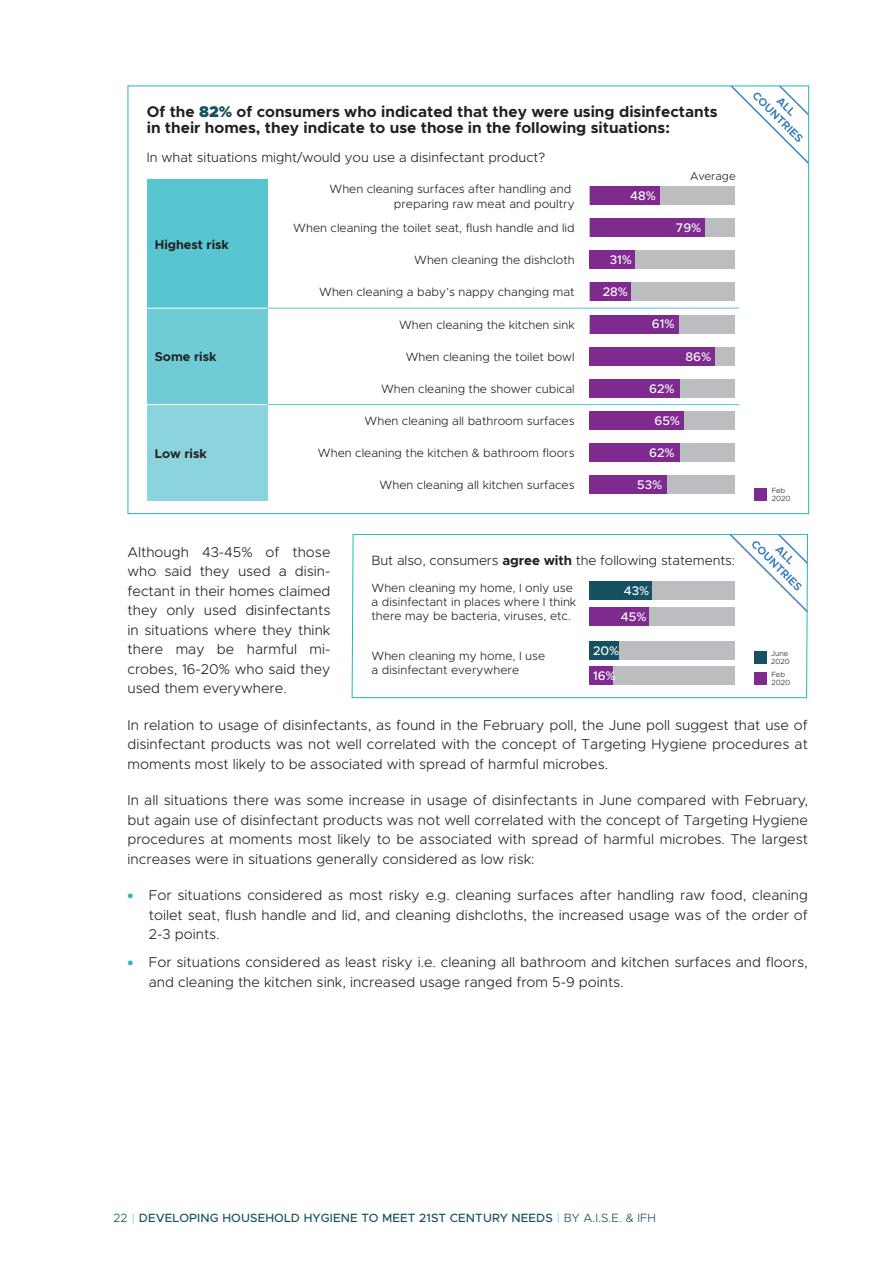
<style>
.page{position:relative;width:893px;height:1263px;background:#fff}
.page>*{position:absolute;margin:0;border:0;box-sizing:border-box;transform-origin:0 0}
.t1{font:700 15.6px/16.4px "Metropolis";color:#231f20}
.t2{font:300 14.25px/19.5px "Metropolis";color:#231f20;text-align:justify}
.t3{font:300 13.5px "Metropolis";color:#231f20}
.t4{font:700 12.75px "Metropolis";color:#231f20}
.t5{font:500 12.6px/25.3px "Metropolis";color:#fff}
.t6{font:300 12px/14.4px "Metropolis";color:#231f20}
.t7{font:500 12px "Metropolis";letter-spacing:.01em;color:#145061}
.t8{font:300 11.4px "Metropolis";color:#231f20}
.t9{font:300 7.5px/7.6px "Metropolis";color:#231f20}
.s1{font-weight:900;color:#145061}
.s2{font-family:"Montserrat";font-weight:900;color:#25b6b9}
.s3{font-weight:700}
.s4{font-weight:300}
.s5{font-weight:300;color:#57c6d1}
</style>
<div class="page">
<svg style="left:732px;top:88px;width:75px;height:75px"></svg>
<div style="left:147px;top:180px;width:120px;height:128px;background:#57c6d1"></div>
<div style="left:147px;top:308px;width:120px;height:97px;background:#6fccd6"></div>
<div style="left:147px;top:405px;width:120px;height:96px;background:#8cd4dd"></div>
<hr style="left:267px;top:404px;width:324px;height:1px;background:#57c6d1">
<hr style="left:591px;top:404px;width:148px;height:1px;background:#57c6d1">
<hr style="left:267px;top:308px;width:324px;height:1px;background:#57c6d1">
<hr style="left:591px;top:308px;width:148px;height:1px;background:#57c6d1">
<hr style="left:147px;top:308px;width:120px;height:1px;background:#fff">
<hr style="left:147px;top:404px;width:120px;height:1px;background:#fff">
<div style="left:590px;top:186px;width:145px;height:19px;background:#bcbdc0"></div>
<div style="left:590px;top:186px;width:69px;height:19px;background:#7f2a8f"></div>
<div style="left:590px;top:218px;width:145px;height:19px;background:#bcbdc0"></div>
<div style="left:590px;top:218px;width:115px;height:19px;background:#7f2a8f"></div>
<div style="left:590px;top:250px;width:145px;height:19px;background:#bcbdc0"></div>
<div style="left:590px;top:250px;width:45px;height:19px;background:#7f2a8f"></div>
<div style="left:590px;top:282px;width:145px;height:19px;background:#bcbdc0"></div>
<div style="left:590px;top:282px;width:40px;height:19px;background:#7f2a8f"></div>
<div style="left:590px;top:315px;width:145px;height:19px;background:#bcbdc0"></div>
<div style="left:590px;top:315px;width:88px;height:19px;background:#7f2a8f"></div>
<div style="left:590px;top:347px;width:145px;height:19px;background:#bcbdc0"></div>
<div style="left:590px;top:347px;width:125px;height:19px;background:#7f2a8f"></div>
<div style="left:590px;top:379px;width:145px;height:19px;background:#bcbdc0"></div>
<div style="left:590px;top:379px;width:90px;height:19px;background:#7f2a8f"></div>
<div style="left:590px;top:411px;width:145px;height:19px;background:#bcbdc0"></div>
<div style="left:590px;top:411px;width:94px;height:19px;background:#7f2a8f"></div>
<div style="left:590px;top:443px;width:145px;height:19px;background:#bcbdc0"></div>
<div style="left:590px;top:443px;width:90px;height:19px;background:#7f2a8f"></div>
<div style="left:590px;top:475px;width:145px;height:19px;background:#bcbdc0"></div>
<div style="left:590px;top:475px;width:77px;height:19px;background:#7f2a8f"></div>
<div style="left:754px;top:488px;width:13px;height:13px;background:#7f2a8f"></div>
<svg style="left:352px;top:534px;width:456px;height:164px"></svg>
<div style="left:589px;top:581px;width:146px;height:19px;background:#bcbdc0"></div>
<div style="left:589px;top:607px;width:146px;height:19px;background:#bcbdc0"></div>
<div style="left:589px;top:607px;width:60px;height:19px;background:#7f2a8f"></div>
<div style="left:589px;top:581px;width:63px;height:19px;background:#155162"></div>
<div style="left:589px;top:641px;width:146px;height:19px;background:#bcbdc0"></div>
<div style="left:589px;top:666px;width:146px;height:19px;background:#bcbdc0"></div>
<div style="left:589px;top:666px;width:24px;height:19px;background:#7f2a8f"></div>
<div style="left:589px;top:641px;width:29px;height:19px;background:#155162"></div>
<div style="left:754px;top:651px;width:13px;height:13px;background:#155162"></div>
<div style="left:754px;top:672px;width:13px;height:13px;background:#7f2a8f"></div>
<p class="t1" style="left:147px;top:103px;width:572px">Of the <span class="s1">82%</span> of consumers who indicated that they were using disinfectants in their homes, they indicate to use those in the following situations:</p>
<p class="t3" style="left:147px;top:149px;width:400px">In what situations might/would you use a disinfectant product?</p>
<p class="t4" style="left:155px;top:236px;width:76px">Highest risk</p>
<p class="t4" style="left:155px;top:349px;width:63px">Some risk</p>
<p class="t4" style="left:155px;top:445px;width:53px">Low risk</p>
<p class="t6" style="left:330px;top:182px;width:247px;text-align:right">When cleaning surfaces after handling and preparing raw meat and poultry</p>
<p class="t6" style="left:293px;top:221px;width:283px">When cleaning the toilet seat, flush handle and lid</p>
<p class="t6" style="left:414px;top:253px;width:162px">When cleaning the dishcloth</p>
<p class="t6" style="left:319px;top:285px;width:257px">When cleaning a baby’s nappy changing mat</p>
<p class="t6" style="left:399px;top:317px;width:177px">When cleaning the kitchen sink</p>
<p class="t6" style="left:406px;top:349px;width:170px">When cleaning the toilet bowl</p>
<p class="t6" style="left:381px;top:382px;width:195px">When cleaning the shower cubical</p>
<p class="t6" style="left:365px;top:414px;width:212px">When cleaning all bathroom surfaces</p>
<p class="t6" style="left:318px;top:446px;width:258px">When cleaning the kitchen &amp; bathroom floors</p>
<p class="t6" style="left:380px;top:478px;width:197px">When cleaning all kitchen surfaces</p>
<p class="t5" style="left:630px;top:183px;width:27px">48%</p>
<p class="t5" style="left:610px;top:247px;width:24px">31%</p>
<p class="t5" style="left:603px;top:279px;width:27px">28%</p>
<p class="t8" style="left:690px;top:169px;width:47px">Average</p>
<p class="t5" style="left:676px;top:215px;width:27px">79%</p>
<p class="t5" style="left:652px;top:311px;width:24px">61%</p>
<p class="t5" style="left:686px;top:344px;width:27px">86%</p>
<p class="t5" style="left:649px;top:376px;width:27px">62%</p>
<p class="t5" style="left:654px;top:408px;width:27px">65%</p>
<p class="t5" style="left:649px;top:440px;width:27px">62%</p>
<p class="t5" style="left:637px;top:472px;width:27px">53%</p>
<p class="t9" style="left:772px;top:487px;width:20px">Feb<br>2020</p>
<p class="t2" style="left:128px;top:542px;width:204px">Although 43-45% of those who said they used a disin&shy;fectant in their homes claimed they only used disinfectants in situations where they think there may be harmful mi&shy;crobes, 16-20% who said they used them everywhere.</p>
<p class="t2" style="left:128px;top:715px;width:682px">In relation to usage of disinfectants, as found in the February poll, the June poll suggest that use of disinfectant products was not well correlated with the concept of Targeting Hygiene procedures at moments most likely to be associated with spread of harmful microbes.</p>
<p class="t2" style="left:128px;top:791px;width:682px">In all situations there was some increase in usage of disinfectants in June compared with February, but again use of disinfectant products was not well correlated with the concept of Targeting Hygiene procedures at moments most likely to be associated with spread of harmful microbes. The largest increases were in situations generally considered as low risk:</p>
<p class="t2" style="left:149px;top:886px;width:661px;text-indent:-21px"><span class="s2">•</span> For situations considered as most risky e.g. cleaning surfaces after handling raw food, cleaning toilet seat, flush handle and lid, and cleaning dishcloths, the increased usage was of the order of 2-3 points.</p>
<p class="t2" style="left:149px;top:953px;width:661px;text-indent:-21px"><span class="s2">•</span> For situations considered as least risky i.e. cleaning all bathroom and kitchen surfaces and floors, and cleaning the kitchen sink, increased usage ranged from 5-9 points.</p>
<p class="t3" style="left:372px;top:552px;width:365px">But also, consumers <span class="s3">agree with</span> the following statements:</p>
<p class="t6" style="left:372px;top:580px;width:206px">When cleaning my home, I only use a disinfectant in places where I think there may be bacteria, viruses, etc.</p>
<p class="t5" style="left:621px;top:578px;width:30px">43%<br>45%</p>
<p class="t5" style="left:593px;top:637px;width:28px">20%<br>16%</p>
<p class="t9" style="left:771px;top:650px;width:20px">June<br>2020</p>
<p class="t6" style="left:372px;top:648px;width:175px">When cleaning my home, I use a disinfectant everywhere</p>
<p class="t9" style="left:771px;top:671px;width:20px">Feb<br>2020</p>
<p class="t7" style="left:113px;top:1210px;width:544px"><span class="s4">22</span> <span class="s5">|</span> DEVELOPING HOUSEHOLD HYGIENE TO MEET 21ST CENTURY NEEDS <span class="s5">|</span> <span class="s4">BY A.I.S.E. &amp; IFH</span></p>
</div>
